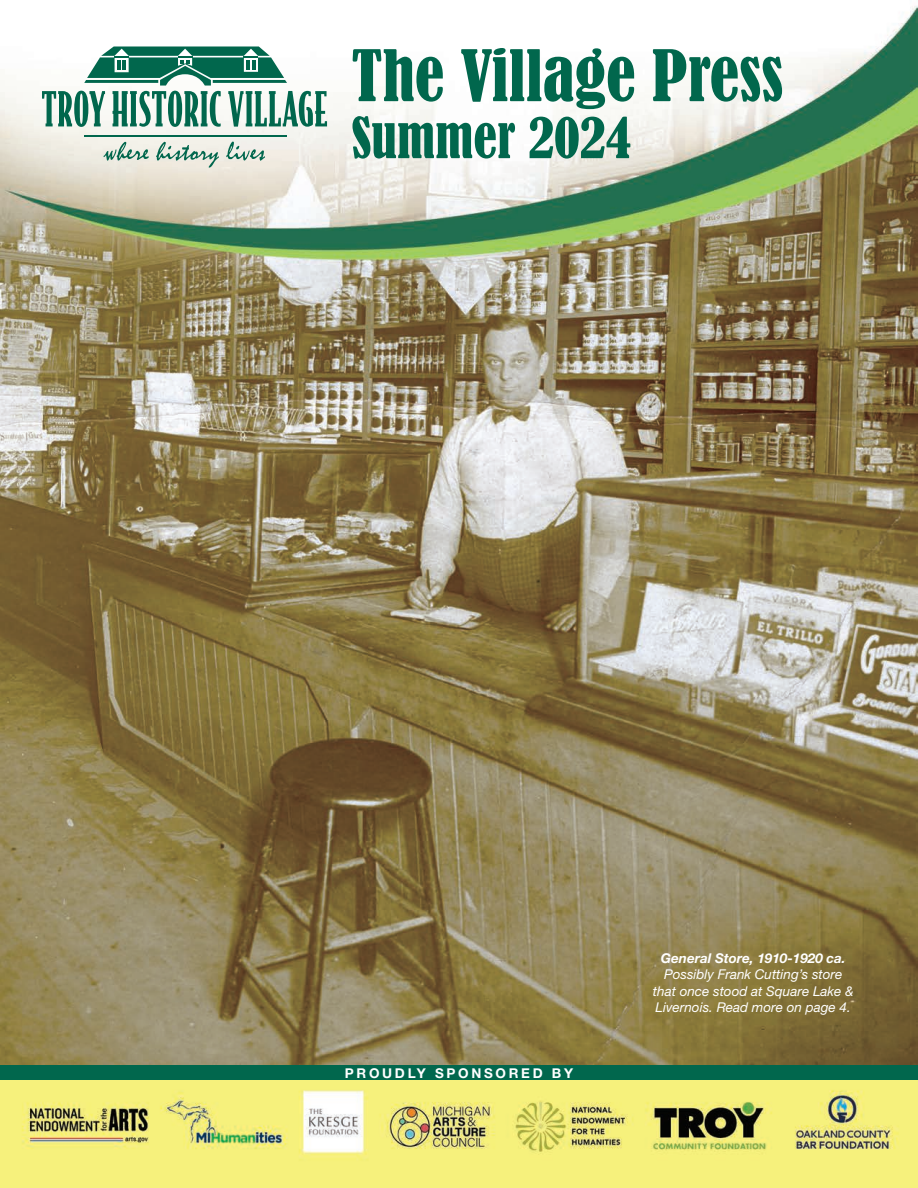
<style>
.page{position:relative;width:918px;height:1188px;background:#fff}
.page>*{position:absolute;margin:0;border:0;box-sizing:border-box;transform-origin:0 0}
.t1{font:condensed 66px "Bernard";color:#01674d}
.t2{font:condensed 52.5px "Bernard";color:#01674d}
.t3{font:italic 13.5px/16.2px "Helvetica Neue LT Std";color:#fff;text-align:center}
.t4{font:italic 700 13.5px "Helvetica Neue LT Std";color:#fff}
.t5{font:700 13.5px "Helvetica Neue LT Std";letter-spacing:.2em;color:#fff}
</style>
<div class="page">
<img style="left:0;top:5px;width:918px;height:1060px">
<div style="left:0;top:1065px;width:918px;height:15px;background:#01674d"></div>
<svg style="left:0;top:1080px;width:918px;height:108px;background:#e4e07a"></svg>
<svg style="left:103px;top:142px;width:46px;height:19px"></svg>
<svg style="left:156px;top:142px;width:109px;height:26px;background:#c6d5c9"></svg>
<hr style="left:84px;top:135px;width:202px;height:1px;background:#01674d">
<svg style="left:42px;top:46px;width:285px;height:81px"></svg>
<h1 class="t1" style="left:351px;top:37px;width:433px">The Village Press</h1>
<h2 class="t2" style="left:351px;top:108px;width:281px">Summer 2024</h2>
<p class="t5" style="left:345px;top:1065px;width:230px">PROUDLY SPONSORED BY</p>
<p class="t4" style="left:661px;top:950px;width:186px">General Store, 1910-1920 ca.</p>
<p class="t3" style="left:653px;top:966px;width:202px">Possibly Frank Cutting’s store that once stood at Square Lake &amp;<br>Livernois. Read more on page 4.</p>
</div>
